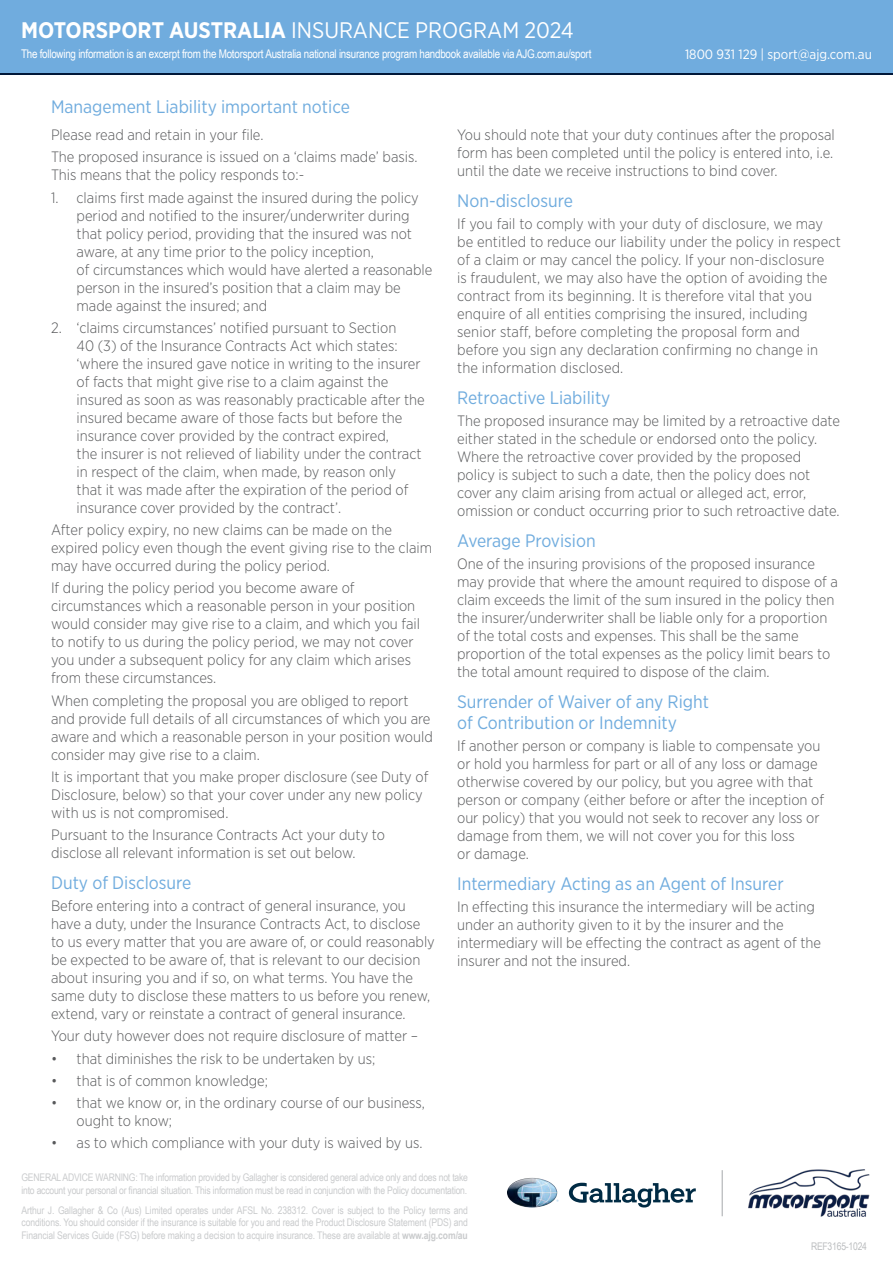
<style>
.page{position:relative;width:893px;height:1263px;background:#fff}
.page>*{position:absolute;margin:0;border:0;box-sizing:border-box;transform-origin:0 0}
.t1{font:22.5px "Gotham Narrow";color:#fff}
.t2{font:18px/21.6px "Gotham Narrow";color:#70acde}
.t3{font:300 15px/18px "Gotham Narrow";color:#58595b}
.t4{font:13.5px "Gotham Narrow";color:#fff}
.t5{font:12px "Arial Narrow";letter-spacing:-.02em;color:#fff}
.t6{font:10.5px/12.6px "Arial Narrow";letter-spacing:-.02em;color:#bcbec0;text-align:justify}
.s1{font-weight:700}
</style>
<div class="page">
<div style="left:0;top:0;width:893px;height:75px;background:linear-gradient(to right,#70acde,#70acde)"></div>
<svg style="left:569px;top:1183px;width:127px;height:24px"></svg>
<img style="left:507px;top:1178px;width:50px;height:29px">
<hr style="left:722px;top:1170px;width:1px;height:46px;background:#bcbec0">
<img style="left:748px;top:1169px;width:122px;height:47px">
<div style="left:0;top:0;width:893px;height:72px;background:#70acde"></div>
<h1 class="t1" style="left:21px;top:16px;width:554px"><span class="s1">MOTORSPORT AUSTRALIA</span> INSURANCE PROGRAM 2024</h1>
<p class="t5" style="left:21px;top:45px;width:572px">The following information is an excerpt from the Motorsport Australia national insurance program handbook available via AJG.com.au/sport</p>
<p class="t4" style="left:685px;top:46px;width:188px">1800 931 129 | sport@ajg.com.au</p>
<p class="t2" style="left:51px;top:95px;width:300px">Management Liability important notice</p>
<p class="t3" style="left:51px;top:123px;width:368px;line-height:22.2px">Please read and retain in your file.<br>The proposed insurance is issued on a ‘claims made’ basis.</p>
<p class="t3" style="left:51px;top:166px;width:255px">This means that the policy responds to:-</p>
<p class="t3" style="left:77px;top:188px;width:357px;text-indent:-26px">1. claims first made against the insured during the policy period and notified to the insurer/underwriter during that policy period, providing that the insured was not aware, at any time prior to the policy inception,<br>of circumstances which would have alerted a reasonable person in the insured’s position that a claim may be made against the insured; and</p>
<p class="t3" style="left:77px;top:318px;width:350px;text-indent:-26px">2. ‘claims circumstances’ notified pursuant to Section<br>40 (3) of the Insurance Contracts Act which states: ‘where the insured gave notice in writing to the insurer of facts that might give rise to a claim against the insured as soon as was reasonably practicable after the insured became aware of those facts but before the insurance cover provided by the contract expired,<br>the insurer is not relieved of liability under the contract in respect of the claim, when made, by reason only that it was made after the expiration of the period of insurance cover provided by the contract’.</p>
<p class="t3" style="left:51px;top:520px;width:383px">After policy expiry, no new claims can be made on the expired policy even though the event giving rise to the claim may have occurred during the policy period.</p>
<p class="t3" style="left:51px;top:579px;width:370px">If during the policy period you become aware of circumstances which a reasonable person in your position would consider may give rise to a claim, and which you fail to notify to us during the policy period, we may not cover you under a subsequent policy for any claim which arises from these circumstances.</p>
<p class="t3" style="left:51px;top:691px;width:383px">When completing the proposal you are obliged to report and provide full details of all circumstances of which you are aware and which a reasonable person in your position would consider may give rise to a claim.</p>
<p class="t3" style="left:51px;top:767px;width:379px">It is important that you make proper disclosure (see Duty of<br>Disclosure, below) so that your cover under any new policy with us is not compromised.</p>
<p class="t3" style="left:51px;top:825px;width:335px">Pursuant to the Insurance Contracts Act your duty to disclose all relevant information is set out below.</p>
<p class="t2" style="left:51px;top:871px;width:142px">Duty of Disclosure</p>
<p class="t3" style="left:51px;top:896px;width:385px">Before entering into a contract of general insurance, you have a duty, under the Insurance Contracts Act, to disclose to us every matter that you are aware of, or could reasonably be expected to be aware of, that is relevant to our decision about insuring you and if so, on what terms. You have the same duty to disclose these matters to us before you renew, extend, vary or reinstate a contract of general insurance.</p>
<p class="t3" style="left:51px;top:1027px;width:369px">Your duty however does not require disclosure of matter –</p>
<p class="t3" style="left:51px;top:1049px;width:326px">• that diminishes the risk to be undertaken by us;</p>
<p class="t3" style="left:51px;top:1071px;width:219px">• that is of common knowledge;</p>
<p class="t3" style="left:77px;top:1093px;width:350px;text-indent:-26px">• that we know or, in the ordinary course of our business, ought to know;</p>
<p class="t3" style="left:51px;top:1134px;width:373px">• as to which compliance with your duty is waived by us.</p>
<p class="t3" style="left:457px;top:125px;width:379px;text-align:justify">You should note that your duty continues after the proposal form has been completed until the policy is entered into, i.e. until the date we receive instructions to bind cover.</p>
<p class="t2" style="left:457px;top:189px;width:118px">Non-disclosure</p>
<p class="t3" style="left:457px;top:214px;width:385px">If you fail to comply with your duty of disclosure, we may be entitled to reduce our liability under the policy in respect of a claim or may cancel the policy. If your non-disclosure<br>is fraudulent, we may also have the option of avoiding the contract from its beginning. It is therefore vital that you enquire of all entities comprising the insured, including senior staff, before completing the proposal form and before you sign any declaration confirming no change in the information disclosed.</p>
<p class="t2" style="left:457px;top:386px;width:155px">Retroactive Liability</p>
<p class="t3" style="left:457px;top:411px;width:384px">The proposed insurance may be limited by a retroactive date either stated in the schedule or endorsed onto the policy.<br>Where the retroactive cover provided by the proposed policy is subject to such a date, then the policy does not cover any claim arising from actual or alleged act, error, omission or conduct occurring prior to such retroactive date.</p>
<p class="t2" style="left:457px;top:529px;width:140px">Average Provision</p>
<p class="t3" style="left:457px;top:554px;width:382px">One of the insuring provisions of the proposed insurance may provide that where the amount required to dispose of a claim exceeds the limit of the sum insured in the policy then the insurer/underwriter shall be liable only for a proportion of the total costs and expenses. This shall be the same proportion of the total expenses as the policy limit bears to the total amount required to dispose of the claim.</p>
<p class="t2" style="left:457px;top:690px;width:253px">Surrender of Waiver of any Right of Contribution or Indemnity</p>
<p class="t3" style="left:457px;top:737px;width:368px">If another person or company is liable to compensate you or hold you harmless for part or all of any loss or damage otherwise covered by our policy, but you agree with that person or company (either before or after the inception of our policy) that you would not seek to recover any loss or damage from them, we will not cover you for this loss<br>or damage.</p>
<p class="t2" style="left:457px;top:872px;width:328px">Intermediary Acting as an Agent of Insurer</p>
<p class="t3" style="left:457px;top:898px;width:365px">In effecting this insurance the intermediary will be acting under an authority given to it by the insurer and the intermediary will be effecting the contract as agent of the insurer and not the insured.</p>
<p class="t6" style="left:22px;top:1170px;width:448px">GENERAL ADVICE WARNING: The information provided by Gallagher is considered general advice only and does not take into account your personal or financial situation. This information must be read in conjunction with the Policy documentation.</p>
<p class="t6" style="left:22px;top:1203px;width:448px">Arthur J. Gallagher &amp; Co (Aus) Limited operates under AFSL No. 238312. Cover is subject to the Policy terms and conditions. You should consider if the insurance is suitable for you and read the Product Disclosure Statement (PDS) and Financial Services Guide (FSG) before making a decision to acquire insurance. These are available at <span class="s1">www.ajg.com/au</span></p>
<p class="t6" style="left:811px;top:1240px;width:58px">REF3165-1024</p>
</div>
